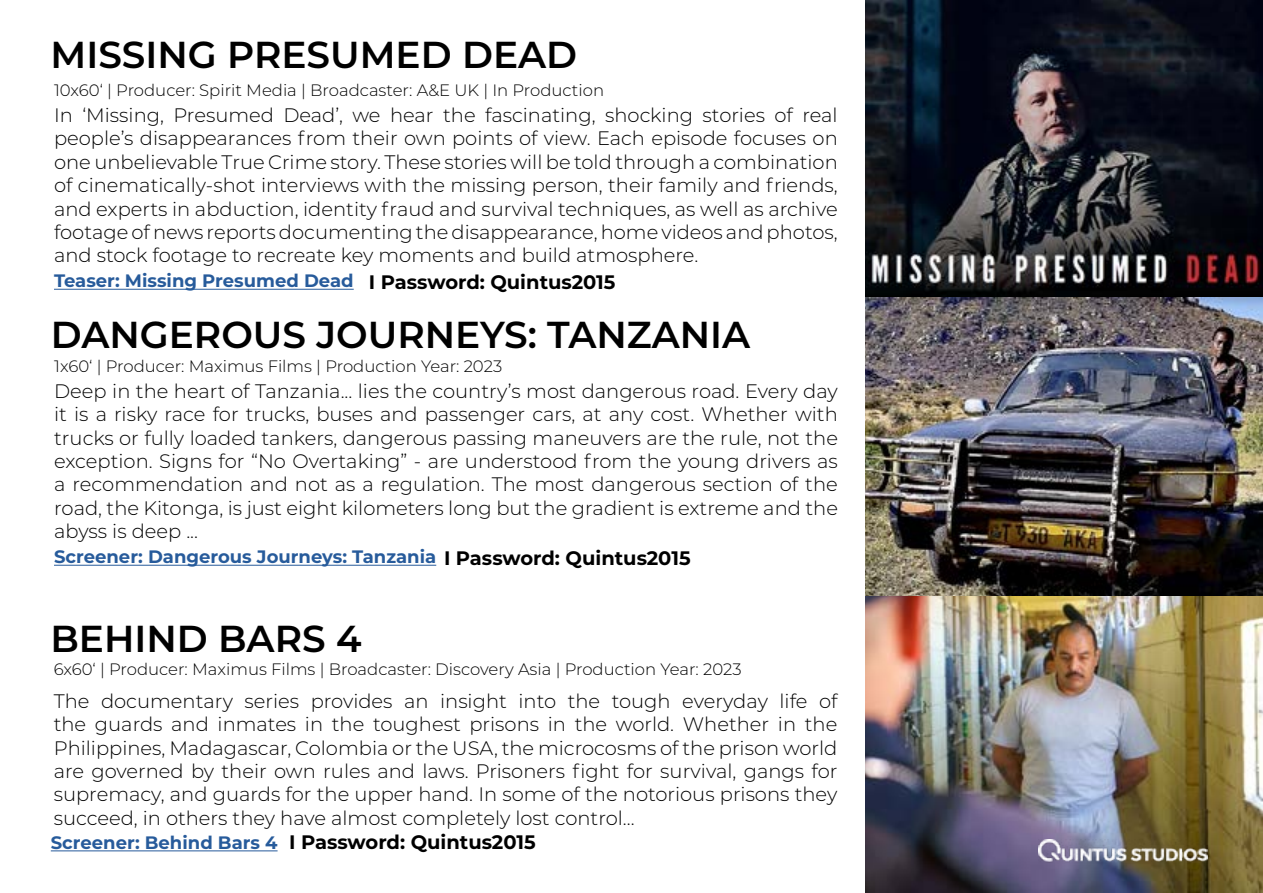
<style>
.page{position:relative;width:1263px;height:893px;background:#fff}
.page>*{position:absolute;margin:0;border:0;box-sizing:border-box;transform-origin:0 0}
.t1{font:600 37.5px "Montserrat";color:#000}
.t2{font:300 19.5px/23.4px "Montserrat";color:#000;text-align:justify}
.t3{font:700 19.5px "Montserrat";color:#000}
.t4{font:700 18px "Montserrat";color:#275b9b}
.t5{font:300 16.5px "Montserrat";color:#000}
.s1{font-size:19.5px;color:#000}
.s2{font-size:18px;color:#275b9b}
</style>
<div class="page">
<img style="left:865px;top:595px;width:398px;height:298px">
<svg style="left:865px;top:0;width:398px;height:298px;background:#1f2129"></svg>
<img style="left:865px;top:298px;width:398px;height:297px">
<img style="left:1038px;top:839px;width:169px;height:24px">
<hr style="left:54px;top:565px;width:382px;height:1px;background:#275b9b">
<hr style="left:54px;top:289px;width:300px;height:1px;background:#275b9b">
<hr style="left:51px;top:850px;width:227px;height:1px;background:#275b9b">
<h1 class="t1" style="left:51px;top:28px;width:528px">MISSING PRESUMED DEAD</h1>
<p class="t2" style="left:54px;top:103px;width:785px">In ‘Missing, Presumed Dead’, we hear the fascinating, shocking stories of real people’s disappearances from their own points of view. Each episode focuses on one unbelievable True Crime story. These stories will be told through a combination of cinematically-shot interviews with the missing person, their family and friends, and experts in abduction, identity fraud and survival techniques, as well as archive footage of news reports documenting the disappearance, home videos and photos, and stock footage to recreate key moments and build atmosphere.</p>
<p class="t5" style="left:54px;top:79px;width:552px">10x60‘ | Producer: Spirit Media | Broadcaster: A&amp;E UK | In Production</p>
<p class="t4" style="left:54px;top:268px;width:563px">Teaser: Missing Presumed Dead <span class="s1">I Password: Quintus2015</span></p>
<h1 class="t1" style="left:51px;top:308px;width:701px">DANGEROUS JOURNEYS: TANZANIA</h1>
<p class="t2" style="left:54px;top:379px;width:785px">Deep in the heart of Tanzania... lies the country’s most dangerous road. Every day it is a risky race for trucks, buses and passenger cars, at any cost. Whether with trucks or fully loaded tankers, dangerous passing maneuvers are the rule, not the exception. Signs for “No Overtaking” - are understood from the young drivers as a recommendation and not as a regulation. The most dangerous section of the road, the Kitonga, is just eight kilometers long but the gradient is extreme and the abyss is deep ...</p>
<p class="t5" style="left:54px;top:354px;width:450px">1x60‘ | Producer: Maximus Films | Production Year: 2023</p>
<p class="t4" style="left:54px;top:544px;width:638px">Screener: Dangerous Journeys: Tanzania <span class="s1">I Password: Quintus2015</span></p>
<h1 class="t1" style="left:50px;top:612px;width:313px">BEHIND BARS 4</h1>
<p class="t5" style="left:54px;top:658px;width:689px">6x60‘ | Producer: Maximus Films | Broadcaster: Discovery Asia | Production Year: 2023</p>
<p class="t2" style="left:54px;top:688px;width:785px">The documentary series provides an insight into the tough everyday life of the guards and inmates in the toughest prisons in the world. Whether in the Philippines, Madagascar, Colombia or the USA, the microcosms of the prison world are governed by their own rules and laws. Prisoners fight for survival, gangs for supremacy, and guards for the upper hand. In some of the notorious prisons they succeed, in others they have almost completely lost control...</p>
<p class="t3" style="left:51px;top:828px;width:486px"><span class="s2">Screener: Behind Bars 4</span> I Password: Quintus2015</p>
</div>
